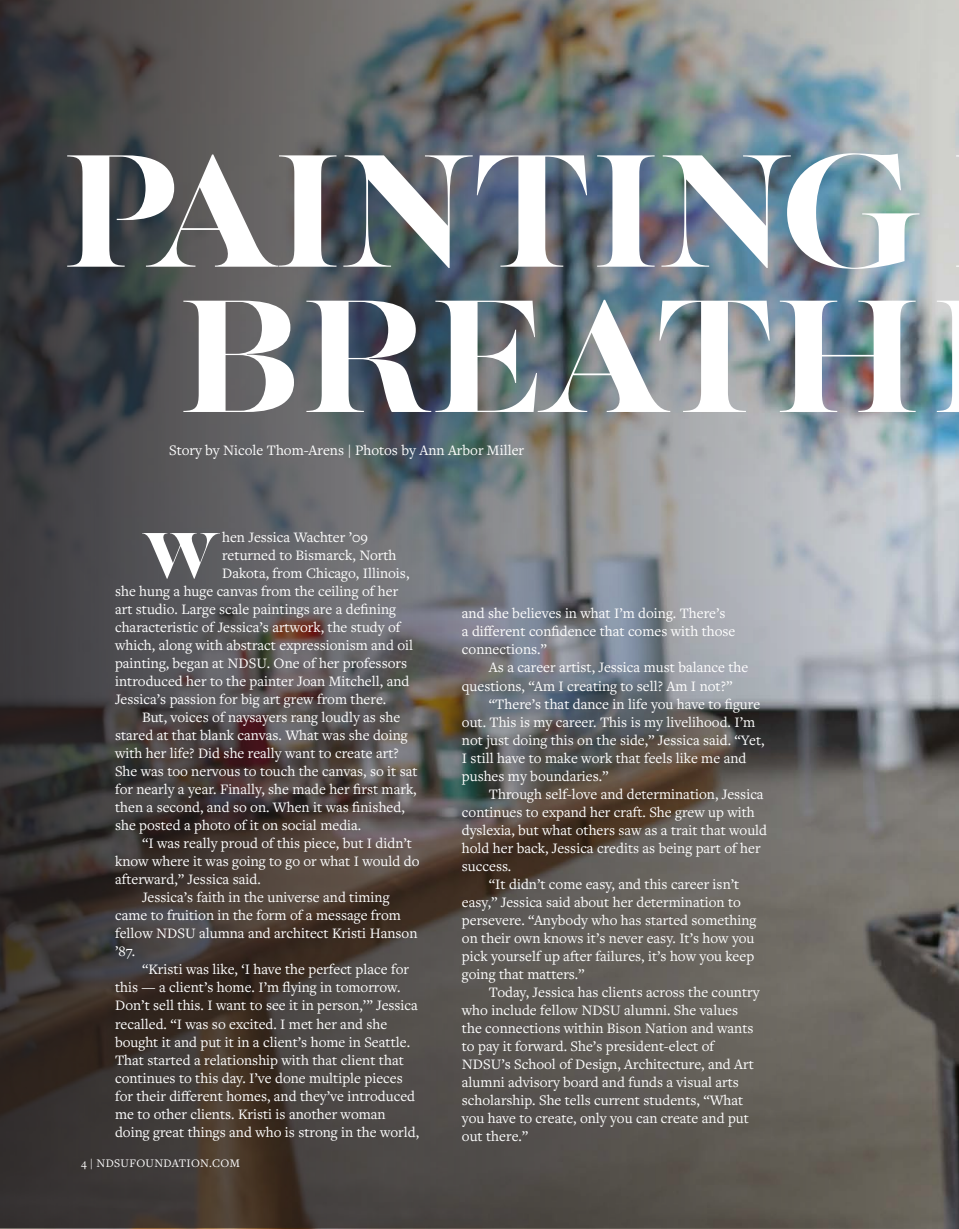
<style>
.page{position:relative;width:959px;height:1229px;background:#fff}
.page>*{position:absolute;margin:0;border:0;box-sizing:border-box;transform-origin:0 0}
.NDSUF_Magazine{font:800 73.2px "Majesti Banner";color:#fff}
.NDSUF_Magazine-2{font:15px/18px "Freight Text Pro";color:#fff}
.t1{font:12px "Freight Text Pro";letter-spacing:.025em;color:#fff}
</style>
<div class="page">
<img style="left:0;top:0;width:958px;height:1228px">
<img style="left:0;top:1px;width:937px;height:1227px">
<svg style="left:67px;top:154px;width:269px;height:113px"></svg>
<svg style="left:343px;top:155px;width:244px;height:113px"></svg>
<svg style="left:597px;top:155px;width:57px;height:112px"></svg>
<img style="left:661px;top:153px;width:258px;height:116px">
<svg style="left:956px;top:155px;width:2px;height:112px"></svg>
<svg style="left:183px;top:301px;width:111px;height:111px"></svg>
<svg style="left:306px;top:300px;width:463px;height:112px"></svg>
<img style="left:779px;top:301px;width:136px;height:111px">
<svg style="left:936px;top:301px;width:22px;height:111px"></svg>
<p class="NDSUF_Magazine-2" style="left:169px;top:440px;width:356px">Story by Nicole Thom-Arens | Photos by Ann Arbor Miller</p>
<p class="NDSUF_Magazine" style="left:144px;top:508px;width:75px">W</p>
<p class="NDSUF_Magazine-2" style="left:222px;top:528px;width:147px">hen Jessica Wachter ’09</p>
<p class="NDSUF_Magazine-2" style="left:222px;top:546px;width:176px">returned to Bismarck, North</p>
<p class="NDSUF_Magazine-2" style="left:222px;top:564px;width:189px">Dakota, from Chicago, Illinois,</p>
<p class="NDSUF_Magazine-2" style="left:115px;top:582px;width:285px">she hung a huge canvas from the ceiling of her</p>
<p class="NDSUF_Magazine-2" style="left:115px;top:600px;width:282px">art studio. Large scale paintings are a defining</p>
<p class="NDSUF_Magazine-2" style="left:115px;top:618px;width:287px">characteristic of Jessica’s artwork, the study of</p>
<p class="NDSUF_Magazine-2" style="left:115px;top:636px;width:299px">which, along with abstract expressionism and oil</p>
<p class="NDSUF_Magazine-2" style="left:115px;top:654px;width:293px">painting, began at NDSU. One of her professors</p>
<p class="NDSUF_Magazine-2" style="left:115px;top:672px;width:296px">introduced her to the painter Joan Mitchell, and</p>
<p class="NDSUF_Magazine-2" style="left:115px;top:690px;width:273px">Jessica’s passion for big art grew from there.</p>
<p class="NDSUF_Magazine-2" style="left:115px;top:708px;width:304px;text-indent:27px">But, voices of naysayers rang loudly as she stared at that blank canvas. What was she doing with her life? Did she really want to create art?<br>She was too nervous to touch the canvas, so it sat for nearly a year. Finally, she made her first mark, then a second, and so on. When it was finished, she posted a photo of it on social media.</p>
<p class="NDSUF_Magazine-2" style="left:115px;top:834px;width:306px;text-indent:27px">“I was really proud of this piece, but I didn’t know where it was going to go or what I would do afterward,” Jessica said.</p>
<p class="NDSUF_Magazine-2" style="left:115px;top:888px;width:304px;text-indent:27px">Jessica’s faith in the universe and timing came to fruition in the form of a message from fellow NDSU alumna and architect Kristi Hanson ’87.</p>
<p class="NDSUF_Magazine-2" style="left:115px;top:960px;width:305px;text-indent:27px">“Kristi was like, ‘I have the perfect place for this — a client’s home. I’m flying in tomorrow.<br>Don’t sell this. I want to see it in person,’” Jessica recalled. “I was so excited. I met her and she bought it and put it in a client’s home in Seattle.<br>That started a relationship with that client that continues to this day. I’ve done multiple pieces for their different homes, and they’ve introduced me to other clients. Kristi is another woman doing great things and who is strong in the world,</p>
<p class="t1" style="left:81px;top:1154px;width:160px">4 | NDSUFOUNDATION.COM</p>
<p class="NDSUF_Magazine-2" style="left:462px;top:604px;width:275px">and she believes in what I’m doing. There’s a different confidence that comes with those connections.”</p>
<p class="NDSUF_Magazine-2" style="left:462px;top:658px;width:288px;text-indent:27px">As a career artist, Jessica must balance the questions, “Am I creating to sell? Am I not?”</p>
<p class="NDSUF_Magazine-2" style="left:462px;top:694px;width:304px;text-indent:27px">“There’s that dance in life you have to figure out. This is my career. This is my livelihood. I’m not just doing this on the side,” Jessica said. “Yet, I still have to make work that feels like me and pushes my boundaries.”</p>
<p class="NDSUF_Magazine-2" style="left:462px;top:784px;width:307px;text-indent:27px">Through self-love and determination, Jessica continues to expand her craft. She grew up with dyslexia, but what others saw as a trait that would hold her back, Jessica credits as being part of her success.</p>
<p class="NDSUF_Magazine-2" style="left:462px;top:874px;width:296px;text-indent:27px">“It didn’t come easy, and this career isn’t easy,” Jessica said about her determination to persevere. “Anybody who has started something on their own knows it’s never easy. It’s how you pick yourself up after failures, it’s how you keep going that matters.”</p>
<p class="NDSUF_Magazine-2" style="left:462px;top:982px;width:299px;text-indent:27px">Today, Jessica has clients across the country who include fellow NDSU alumni. She values the connections within Bison Nation and wants to pay it forward. She’s president-elect of NDSU’s School of Design, Architecture, and Art alumni advisory board and funds a visual arts scholarship. She tells current students, “What you have to create, only you can create and put out there.”</p>
</div>
